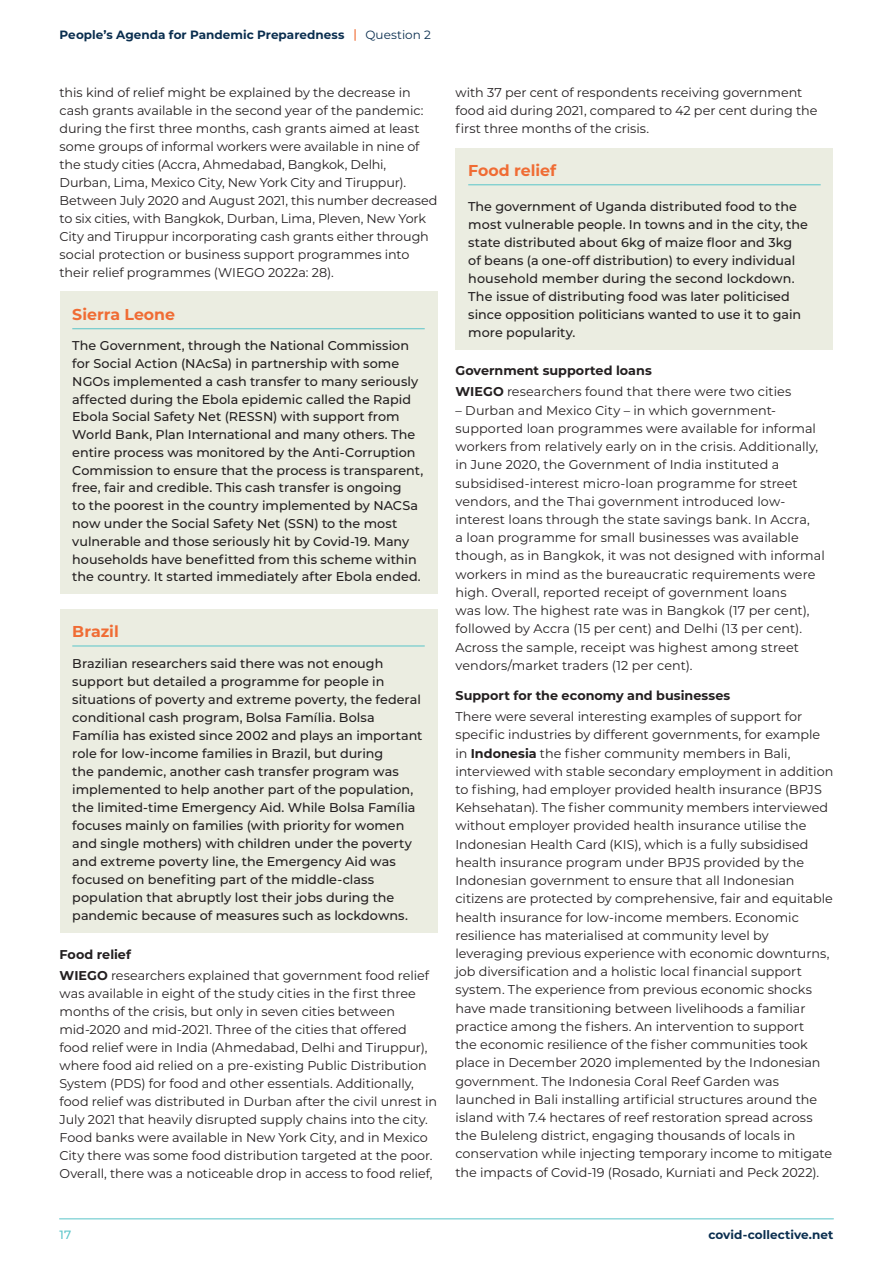
<style>
.page{position:relative;width:893px;height:1263px;background:#fff}
.page>*{position:absolute;margin:0;border:0;box-sizing:border-box;transform-origin:0 0}
.t1{font:700 15.75px "Montserrat";color:#f06c34}
.t2{font:12.75px/18.1px "Montserrat";color:#231f20}
.t3{font:500 12.75px/18px "Montserrat";color:#231f20}
.t4{font:700 12.75px "Montserrat";letter-spacing:.005em;color:#231f20}
.t5{font:700 12px "Montserrat";letter-spacing:.005em;color:#0a2e4f}
.t6{font:12px "Montserrat";letter-spacing:.005em;color:#0a2e4f}
.t7{font:500 12px "Montserrat";color:#5ec6ca}
.s1{font-weight:700}
</style>
<div class="page">
<svg style="left:354px;top:30px;width:2px;height:10px"></svg>
<hr style="left:60px;top:1218px;width:773px;height:1px;background:#5ec6ca">
<div style="left:455px;top:148px;width:378px;height:202px;background:#ebede1"></div>
<hr style="left:468px;top:184px;width:353px;height:1px;background:#5ec6ca">
<div style="left:60px;top:292px;width:377px;height:302px;background:#ebede1"></div>
<hr style="left:72px;top:328px;width:353px;height:1px;background:#5ec6ca">
<div style="left:60px;top:609px;width:377px;height:323px;background:#ebede1"></div>
<hr style="left:72px;top:645px;width:353px;height:1px;background:#5ec6ca">
<p class="t5" style="left:60px;top:26px;width:286px">People’s Agenda for Pandemic Preparedness</p>
<p class="t6" style="left:365px;top:27px;width:67px">Question 2</p>
<p class="t2" style="left:60px;top:83px;width:379px">this kind of relief might be explained by the decrease in cash grants available in the second year of the pandemic: during the first three months, cash grants aimed at least some groups of informal workers were available in nine of the study cities (Accra, Ahmedabad, Bangkok, Delhi, Durban, Lima, Mexico City, New York City and Tiruppur).<br>Between July 2020 and August 2021, this number decreased to six cities, with Bangkok, Durban, Lima, Pleven, New York City and Tiruppur incorporating cash grants either through social protection or business support programmes into their relief programmes (WIEGO 2022a: 28).</p>
<p class="t1" style="left:72px;top:303px;width:104px">Sierra Leone</p>
<p class="t3" style="left:72px;top:336px;width:352px">The Government, through the National Commission for Social Action (NAcSa) in partnership with some NGOs implemented a cash transfer to many seriously affected during the Ebola epidemic called the Rapid Ebola Social Safety Net (RESSN) with support from World Bank, Plan International and many others. The entire process was monitored by the Anti-Corruption Commission to ensure that the process is transparent, free, fair and credible. This cash transfer is ongoing<br>to the poorest in the country implemented by NACSa now under the Social Safety Net (SSN) to the most vulnerable and those seriously hit by Covid-19. Many households have benefitted from this scheme within the country. It started immediately after Ebola ended.</p>
<p class="t1" style="left:72px;top:620px;width:48px">Brazil</p>
<p class="t3" style="left:72px;top:654px;width:352px">Brazilian researchers said there was not enough support but detailed a programme for people in situations of poverty and extreme poverty, the federal conditional cash program, Bolsa Família. Bolsa Família has existed since 2002 and plays an important role for low-income families in Brazil, but during<br>the pandemic, another cash transfer program was implemented to help another part of the population, the limited-time Emergency Aid. While Bolsa Família focuses mainly on families (with priority for women and single mothers) with children under the poverty and extreme poverty line, the Emergency Aid was focused on benefiting part of the middle-class population that abruptly lost their jobs during the pandemic because of measures such as lockdowns.</p>
<p class="t2" style="left:60px;top:943px;width:371px;line-height:21.1px"><span class="s1">Food relief<br>WIEGO</span> researchers explained that government food relief</p>
<p class="t2" style="left:60px;top:984px;width:379px">was available in eight of the study cities in the first three months of the crisis, but only in seven cities between mid-2020 and mid-2021. Three of the cities that offered food relief were in India (Ahmedabad, Delhi and Tiruppur), where food aid relied on a pre-existing Public Distribution System (PDS) for food and other essentials. Additionally, food relief was distributed in Durban after the civil unrest in July 2021 that heavily disrupted supply chains into the city.<br>Food banks were available in New York City, and in Mexico City there was some food distribution targeted at the poor.<br>Overall, there was a noticeable drop in access to food relief,</p>
<p class="t2" style="left:455px;top:83px;width:363px">with 37 per cent of respondents receiving government food aid during 2021, compared to 42 per cent during the first three months of the crisis.</p>
<p class="t1" style="left:468px;top:159px;width:89px">Food relief</p>
<p class="t3" style="left:468px;top:197px;width:341px">The government of Uganda distributed food to the most vulnerable people. In towns and in the city, the state distributed about 6kg of maize floor and 3kg<br>of beans (a one-off distribution) to every individual household member during the second lockdown.<br>The issue of distributing food was later politicised since opposition politicians wanted to use it to gain more popularity.</p>
<p class="t2" style="left:455px;top:359px;width:337px;line-height:21.5px"><span class="s1">Government supported loans<br>WIEGO</span> researchers found that there were two cities</p>
<p class="t2" style="left:455px;top:401px;width:371px">– Durban and Mexico City – in which government&shy;supported loan programmes were available for informal workers from relatively early on in the crisis. Additionally, in June 2020, the Government of India instituted a subsidised-interest micro-loan programme for street vendors, and the Thai government introduced low&shy;interest loans through the state savings bank. In Accra,<br>a loan programme for small businesses was available though, as in Bangkok, it was not designed with informal workers in mind as the bureaucratic requirements were high. Overall, reported receipt of government loans<br>was low. The highest rate was in Bangkok (17 per cent), followed by Accra (15 per cent) and Delhi (13 per cent).<br>Across the sample, receipt was highest among street vendors/market traders (12 per cent).</p>
<p class="t4" style="left:455px;top:686px;width:276px">Support for the economy and businesses</p>
<p class="t2" style="left:455px;top:707px;width:379px">There were several interesting examples of support for specific industries by different governments, for example in <span class="s1">Indonesia</span> the fisher community members in Bali, interviewed with stable secondary employment in addition to fishing, had employer provided health insurance (BPJS Kehsehatan). The fisher community members interviewed without employer provided health insurance utilise the Indonesian Health Card (KIS), which is a fully subsidised health insurance program under BPJS provided by the Indonesian government to ensure that all Indonesian citizens are protected by comprehensive, fair and equitable health insurance for low-income members. Economic resilience has materialised at community level by leveraging previous experience with economic downturns, job diversification and a holistic local financial support system. The experience from previous economic shocks have made transitioning between livelihoods a familiar practice among the fishers. An intervention to support<br>the economic resilience of the fisher communities took place in December 2020 implemented by the Indonesian government. The Indonesia Coral Reef Garden was launched in Bali installing artificial structures around the island with 7.4 hectares of reef restoration spread across the Buleleng district, engaging thousands of locals in conservation while injecting temporary income to mitigate the impacts of Covid-19 (Rosado, Kurniati and Peck 2022).</p>
<p class="t7" style="left:60px;top:1226px;width:13px">17</p>
<p class="t5" style="left:708px;top:1226px;width:127px">covid-collective.net</p>
</div>
